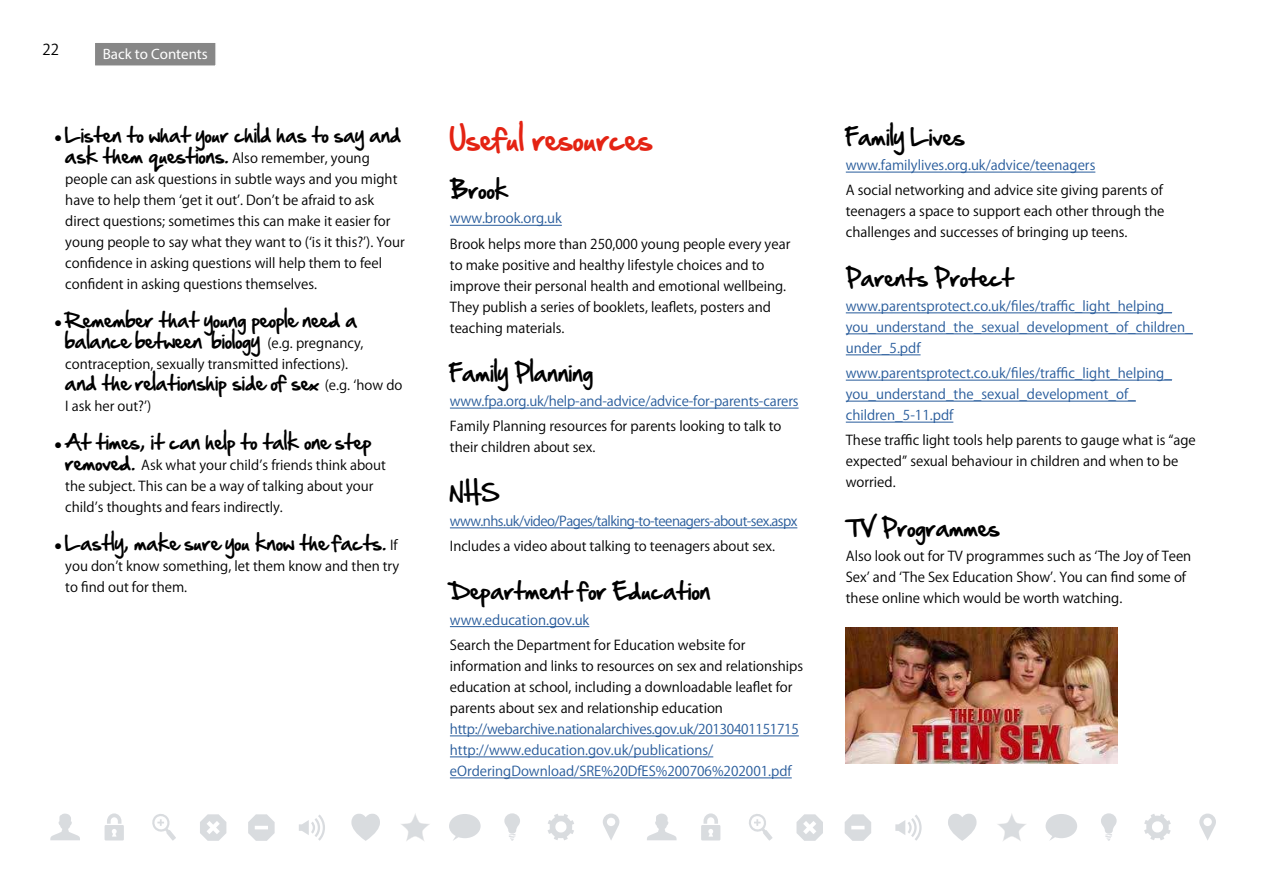
<style>
.page{position:relative;width:1263px;height:893px;background:#fff}
.page>*{position:absolute;margin:0;border:0;box-sizing:border-box;transform-origin:0 0}
.t1{font:27px "Hand Of Sean";color:#e42313}
.t2{font:21px "Hand Of Sean";color:#000}
.t3{font:18px/21px "Hand Of Sean";color:#000}
.t4{font:15px "Myriad Pro";color:#fff}
.t5{font:15px "Koz Go Pro";color:#000}
.t6{font:13.5px/21px "Koz Go Pro";color:#000}
.t7{font:13.5px/21px "Koz Go Pro";color:#275b9b}
.t8{font:13.5px "Koz Go Pro";letter-spacing:-.04em;color:#275b9b}
.s1{font-family:"Arial";font-size:13.5px}
.s2{font-family:"Hand Of Sean";font-size:18px}
.s3{font-family:"Koz Go Pro";font-size:13.5px}
</style>
<div class="page">
<svg style="left:50px;top:813px;width:30px;height:27px"></svg>
<svg style="left:105px;top:813px;width:19px;height:27px"></svg>
<svg style="left:152px;top:814px;width:24px;height:27px"></svg>
<svg style="left:351px;top:814px;width:29px;height:27px"></svg>
<svg style="left:401px;top:813px;width:29px;height:28px"></svg>
<svg style="left:449px;top:814px;width:32px;height:27px"></svg>
<svg style="left:200px;top:814px;width:26px;height:27px"></svg>
<svg style="left:248px;top:814px;width:27px;height:27px"></svg>
<svg style="left:299px;top:815px;width:26px;height:26px"></svg>
<svg style="left:504px;top:813px;width:16px;height:28px"></svg>
<svg style="left:547px;top:814px;width:27px;height:26px"></svg>
<svg style="left:603px;top:813px;width:16px;height:27px"></svg>
<svg style="left:647px;top:813px;width:30px;height:27px"></svg>
<svg style="left:701px;top:813px;width:19px;height:27px"></svg>
<svg style="left:749px;top:814px;width:23px;height:27px"></svg>
<svg style="left:948px;top:814px;width:28px;height:27px"></svg>
<svg style="left:997px;top:814px;width:29px;height:27px"></svg>
<svg style="left:1045px;top:814px;width:32px;height:27px"></svg>
<svg style="left:796px;top:814px;width:27px;height:27px"></svg>
<svg style="left:845px;top:814px;width:26px;height:27px"></svg>
<svg style="left:895px;top:815px;width:27px;height:26px"></svg>
<svg style="left:1101px;top:813px;width:16px;height:28px"></svg>
<svg style="left:1144px;top:814px;width:27px;height:26px"></svg>
<svg style="left:1199px;top:813px;width:17px;height:27px"></svg>
<hr style="left:450px;top:225px;width:112px;height:1px;background:#275b9b">
<hr style="left:450px;top:408px;width:349px;height:1px;background:#275b9b">
<hr style="left:450px;top:527px;width:347px;height:1px;background:#275b9b">
<hr style="left:450px;top:626px;width:139px;height:1px;background:#275b9b">
<hr style="left:450px;top:735px;width:349px;height:1px;background:#275b9b">
<hr style="left:450px;top:756px;width:263px;height:1px;background:#275b9b">
<hr style="left:450px;top:777px;width:342px;height:1px;background:#275b9b">
<hr style="left:846px;top:172px;width:249px;height:1px;background:#275b9b">
<hr style="left:846px;top:313px;width:326px;height:1px;background:#275b9b">
<hr style="left:846px;top:334px;width:347px;height:1px;background:#275b9b">
<hr style="left:846px;top:355px;width:74px;height:1px;background:#275b9b">
<hr style="left:846px;top:380px;width:326px;height:1px;background:#275b9b">
<hr style="left:846px;top:401px;width:290px;height:1px;background:#275b9b">
<hr style="left:846px;top:422px;width:107px;height:1px;background:#275b9b">
<img style="left:846px;top:627px;width:271px;height:136px">
<div style="left:94px;top:41px;width:123px;height:26px;background:#878787;border:2px solid #fff"></div>
<p class="t5" style="left:43px;top:39px;width:18px">22</p>
<p class="t4" style="left:103px;top:45px;width:107px">Back to Contents</p>
<h3 class="t3" style="left:54px;top:125px;width:348px"><span class="s1">●</span> Listen to what your child has to say and</h3>
<p class="t6" style="left:65px;top:148px;width:341px"><span class="s2">ask them questions.</span> Also remember, young people can ask questions in subtle ways and you might have to help them ‘get it out’. Don’t be afraid to ask direct questions; sometimes this can make it easier for young people to say what they want to (‘is it this?’). Your confidence in asking questions will help them to feel confident in asking questions themselves.</p>
<h3 class="t3" style="left:65px;top:310px;width:300px;text-indent:-11px"><span class="s1">●</span> Remember that young people need a balance between ‘biology’ <span class="s3">(e.g. pregnancy,</span></h3>
<p class="t6" style="left:65px;top:354px;width:284px">contraception, sexually transmitted infections).</p>
<h3 class="t3" style="left:65px;top:373px;width:339px">and the relationship side of sex <span class="s3">(e.g. ‘how do</span></h3>
<p class="t6" style="left:65px;top:396px;width:88px">I ask her out?’)</p>
<h3 class="t3" style="left:54px;top:432px;width:319px"><span class="s1">●</span> At times, it can help to talk one step</h3>
<p class="t6" style="left:65px;top:455px;width:322px"><span class="s2">removed.</span> Ask what your child’s friends think about the subject. This can be a way of talking about your child’s thoughts and fears indirectly.</p>
<h3 class="t3" style="left:54px;top:533px;width:345px"><span class="s1">●</span> Lastly, make sure you know the facts. <span class="s3">If</span></h3>
<p class="t6" style="left:65px;top:556px;width:335px">you don’t know something, let them know and then try to find out for them.</p>
<h1 class="t1" style="left:450px;top:115px;width:204px">Useful resources</h1>
<h2 class="t2" style="left:450px;top:171px;width:60px">Brook</h2>
<p class="t7" style="left:450px;top:208px;width:113px">www.brook.org.uk</p>
<p class="t6" style="left:450px;top:233px;width:342px">Brook helps more than 250,000 young people every year to make positive and healthy lifestyle choices and to improve their personal health and emotional wellbeing.<br>They publish a series of booklets, leaflets, posters and teaching materials.</p>
<h2 class="t2" style="left:450px;top:354px;width:145px">Family Planning</h2>
<p class="t7" style="left:450px;top:391px;width:350px">www.fpa.org.uk/help-and-advice/advice-for-parents-carers</p>
<p class="t6" style="left:450px;top:416px;width:333px">Family Planning resources for parents looking to talk to their children about sex.</p>
<h2 class="t2" style="left:450px;top:473px;width:51px">NHS</h2>
<p class="t8" style="left:450px;top:512px;width:349px">www.nhs.uk/video/Pages/talking-to-teenagers-about-sex.aspx</p>
<p class="t6" style="left:450px;top:536px;width:327px">Includes a video about talking to teenagers about sex.</p>
<h2 class="t2" style="left:450px;top:572px;width:262px">Department for Education</h2>
<p class="t7" style="left:450px;top:610px;width:141px">www.education.gov.uk</p>
<p class="t6" style="left:450px;top:635px;width:355px">Search the Department for Education website for information and links to resources on sex and relationships education at school, including a downloadable leaflet for parents about sex and relationship education</p>
<p class="t7" style="left:450px;top:719px;width:350px">http://webarchive.nationalarchives.gov.uk/20130401151715 http://www.education.gov.uk/publications/ eOrderingDownload/SRE%20DfES%200706%202001.pdf</p>
<h2 class="t2" style="left:846px;top:118px;width:121px">Family Lives</h2>
<p class="t7" style="left:846px;top:155px;width:251px">www.familylives.org.uk/advice/teenagers</p>
<p class="t6" style="left:846px;top:180px;width:320px">A social networking and advice site giving parents of teenagers a space to support each other through the challenges and successes of bringing up teens.</p>
<h2 class="t2" style="left:846px;top:258px;width:169px">Parents Protect</h2>
<p class="t7" style="left:846px;top:296px;width:349px">www.parentsprotect.co.uk/files/traffic_light_helping_ you_understand_the_sexual_development_of_children_ under_5.pdf</p>
<p class="t7" style="left:846px;top:363px;width:328px">www.parentsprotect.co.uk/files/traffic_light_helping_ you_understand_the_sexual_development_of_ children_5-11.pdf</p>
<p class="t6" style="left:846px;top:430px;width:352px">These traffic light tools help parents to gauge what is “age expected” sexual behaviour in children and when to be worried.</p>
<h2 class="t2" style="left:846px;top:508px;width:155px">TV Programmes</h2>
<p class="t6" style="left:846px;top:546px;width:347px">Also look out for TV programmes such as ‘The Joy of Teen<br>Sex’ and ‘The Sex Education Show’. You can find some of these online which would be worth watching.</p>
</div>
